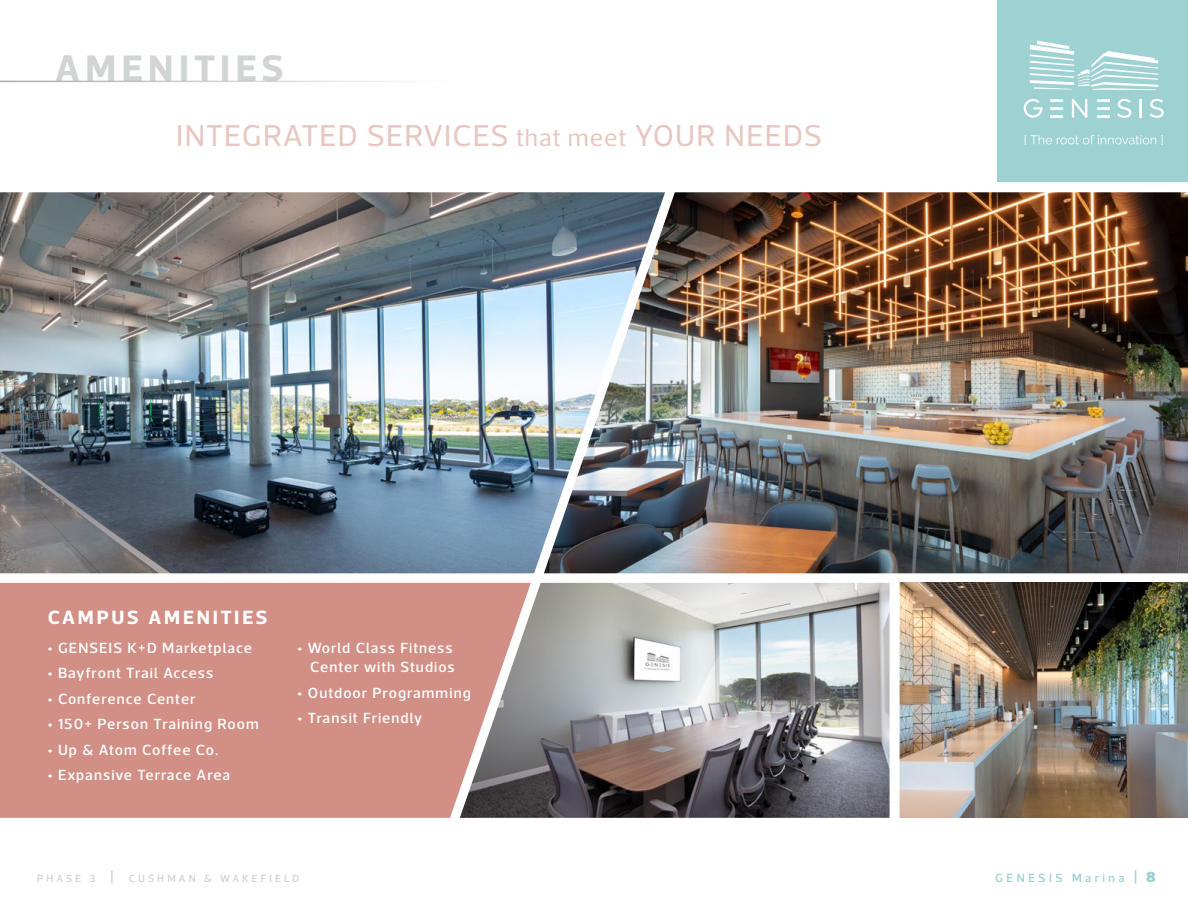
<style>
.page{position:relative;width:1188px;height:918px;background:#fff}
.page>*{position:absolute;margin:0;border:0;box-sizing:border-box;transform-origin:0 0}
.t1{font:700 37.5px "Acto";letter-spacing:.145em;color:#d1d4d4}
.t2{font:30.6px "Acto";letter-spacing:.035em;color:#e8c7c2}
.t3{font:700 19.5px "Acto";letter-spacing:.14em;color:#fff}
.t4{font:500 15px/19.5px "Acto";letter-spacing:.07em;color:#fff;text-align:right}
.t5{font:500 12px "Acto";letter-spacing:.29em;color:#9ed1d1}
.t6{font:500 10.5px "Acto";letter-spacing:.29em;color:#d1d4d4}
.s1{font-size:24.75px}
.s2{font-weight:700;font-size:15px}
.s3{font-weight:900;font-size:15px}
</style>
<div class="page">
<img style="left:665px;top:192px;width:523px;height:381px">
<hr style="left:0;top:81px;width:454px;height:1px;background:#a6a8ab">
<img style="left:531px;top:583px;width:657px;height:235px">
<div style="left:890px;top:578px;width:10px;height:254px;background:#fff"></div>
<img style="left:0;top:192px;width:665px;height:381px">
<svg style="left:0;top:583px;width:531px;height:235px;background:#cb8e85"></svg>
<div style="left:998px;top:0;width:190px;height:182px;background:#9ed1d1"></div>
<svg style="left:1030px;top:41px;width:128px;height:49px"></svg>
<svg style="left:1050px;top:116px;width:13px;height:2px"></svg>
<svg style="left:1097px;top:116px;width:12px;height:2px"></svg>
<svg style="left:1050px;top:99px;width:13px;height:2px"></svg>
<svg style="left:1072px;top:99px;width:15px;height:19px"></svg>
<svg style="left:1117px;top:99px;width:14px;height:19px"></svg>
<hr style="left:1139px;top:99px;width:3px;height:19px;background:#fff">
<svg style="left:1150px;top:99px;width:14px;height:19px"></svg>
<svg style="left:1050px;top:107px;width:13px;height:2px"></svg>
<svg style="left:1097px;top:99px;width:12px;height:2px"></svg>
<svg style="left:1097px;top:107px;width:12px;height:2px"></svg>
<svg style="left:1024px;top:99px;width:19px;height:19px"></svg>
<svg style="left:1024px;top:135px;width:139px;height:10px"></svg>
<h1 class="t1" style="left:55px;top:45px;width:230px">AMENITIES</h1>
<h2 class="t2" style="left:176px;top:117px;width:647px">INTEGRATED SERVICES <span class="s1">that meet</span> YOUR NEEDS</h2>
<h3 class="t3" style="left:48px;top:605px;width:221px">CAMPUS AMENITIES</h3>
<p class="t4" style="left:48px;top:638px;width:206px">• GENSEIS K+D Marketplace</p>
<p class="t4" style="left:48px;top:663px;width:167px">• Bayfront Trail Access</p>
<p class="t4" style="left:48px;top:689px;width:149px">• Conference Center</p>
<p class="t4" style="left:48px;top:714px;width:213px">• 150+ Person Training Room</p>
<p class="t4" style="left:48px;top:740px;width:172px">• Up &amp; Atom Coffee Co.</p>
<p class="t4" style="left:48px;top:765px;width:184px">• Expansive Terrace Area</p>
<p class="t4" style="left:298px;top:638px;width:159px">• World Class Fitness<br>Center with Studios</p>
<p class="t4" style="left:298px;top:683px;width:175px">• Outdoor Programming</p>
<p class="t4" style="left:298px;top:708px;width:126px">• Transit Friendly</p>
<p class="t6" style="left:37px;top:872px;width:264px">PHASE 3 <span class="s2">|</span> CUSHMAN &amp; WAKEFIELD</p>
<p class="t5" style="left:995px;top:870px;width:162px">GENESIS Marina <span class="s2">|</span> <span class="s3">8</span></p>
</div>
